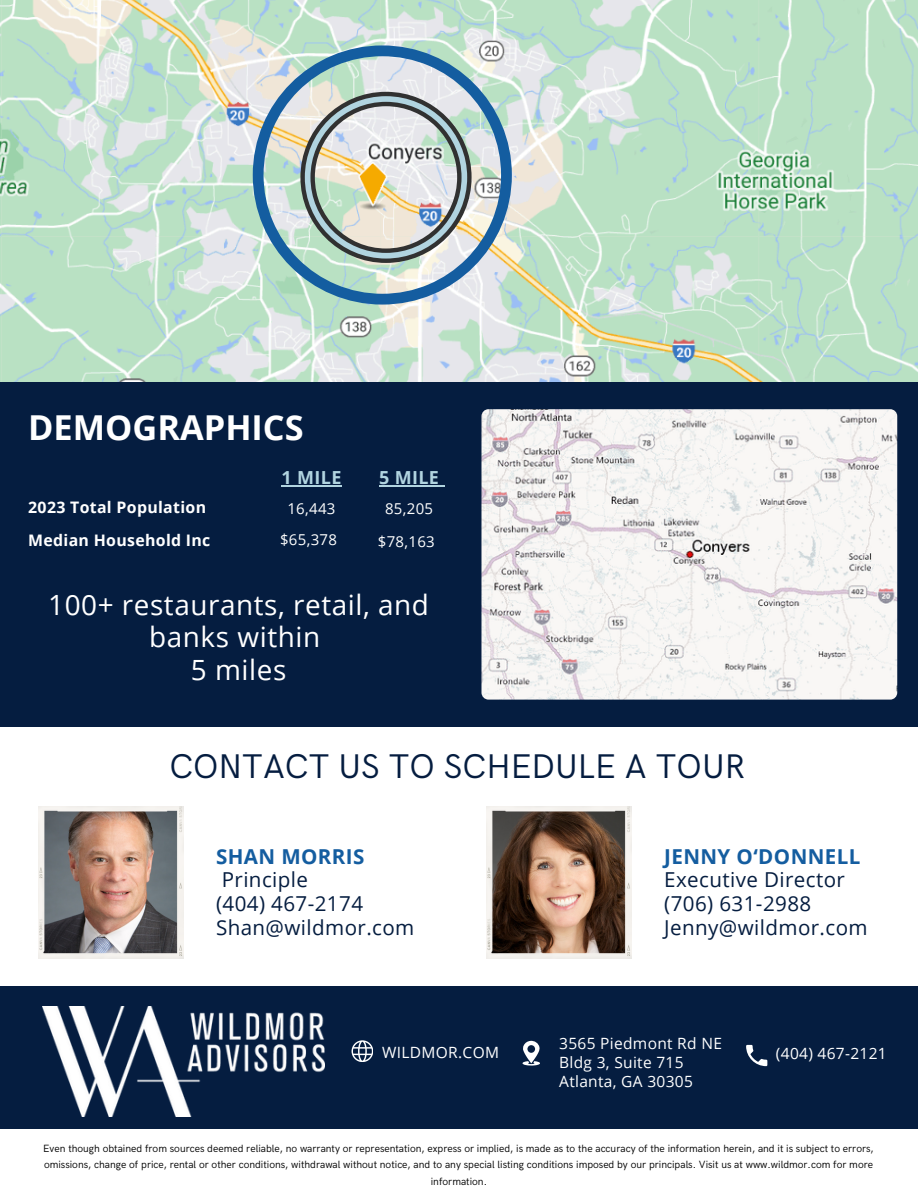
<style>
.page{position:relative;width:918px;height:1188px;background:#fff}
.page>*{position:absolute;margin:0;border:0;box-sizing:border-box;transform-origin:0 0}
.t1{font:34.35px "HK Grotesk";color:#051d40}
.t2{font:700 34.35px "Open Sans";color:#fff}
.t3{font:27.9px/32.7px "Open Sans";letter-spacing:.02em;color:#fff;text-align:center}
.t4{font:20.55px/23.7px "Open Sans";letter-spacing:.02em;color:#051d40}
.t5{font:700 18px "Open Sans";letter-spacing:.02em;color:#b1d4e0}
.t6{font:700 15.9px "Open Sans";letter-spacing:.02em;color:#fff}
.t7{font:15.45px "Open Sans";letter-spacing:.02em;color:#fff}
.t8{font:15px "Open Sans";letter-spacing:.02em;color:#fff}
.t9{font:10.5px/16.6px "HK Grotesk";color:#000;text-align:center}
.s1{font-weight:700;color:#145da0}
</style>
<div class="page">
<img style="left:0;top:0;width:918px;height:382px">
<div style="left:0;top:382px;width:918px;height:345px;background:#051d40"></div>
<img style="left:481px;top:409px;width:416px;height:291px;border-radius:7px">
<img style="left:39px;top:806px;width:144px;height:152px">
<img style="left:487px;top:806px;width:145px;height:152px">
<div style="left:0;top:986px;width:918px;height:143px;background:#051d40"></div>
<svg style="left:746px;top:1045px;width:21px;height:21px"></svg>
<svg style="left:522px;top:1040px;width:18px;height:26px"></svg>
<svg style="left:352px;top:1040px;width:21px;height:22px"></svg>
<img style="left:42px;top:1007px;width:282px;height:109px">
<svg style="left:253px;top:45px;width:259px;height:259px;background:#b5c6c5"></svg>
<hr style="left:281px;top:485px;width:61px;height:1px;background:#b1d4e0">
<hr style="left:379px;top:486px;width:60px;height:1px;background:#b1d4e0">
<h5 class="t2" style="left:28px;top:404px;width:277px">DEMOGRAPHICS</h5>
<h2 class="t6" style="left:28px;top:496px;width:179px">2023 Total Population</h2>
<p class="t6" style="left:28px;top:529px;width:184px">Median Household Inc</p>
<p class="t5" style="left:281px;top:465px;width:61px">1 MILE</p>
<p class="t5" style="left:379px;top:465px;width:61px">5 MILE</p>
<p class="t8" style="left:287px;top:498px;width:50px">16,443</p>
<h4 class="t8" style="left:385px;top:498px;width:50px">85,205</h4>
<h4 class="t8" style="left:280px;top:529px;width:58px">$65,378</h4>
<p class="t8" style="left:378px;top:531px;width:58px">$78,163</p>
<p class="t3" style="left:48px;top:588px;width:382px">100+ restaurants, retail, and banks within<br>5 miles</p>
<p class="t1" style="left:169px;top:747px;width:577px">CONTACT US TO SCHEDULE A TOUR</p>
<p class="t4" style="left:216px;top:844px;width:200px"><span class="s1">SHAN MORRIS<br></span>Principle<br>(404) 467-2174<br>Shan@wildmor.com</p>
<p class="t4" style="left:664px;top:844px;width:205px"><span class="s1">JENNY O‘DONNELL<br></span>Executive Director (706) 631-2988<br>Jenny@wildmor.com</p>
<p class="t7" style="left:559px;top:1033px;width:164px">3565 Piedmont Rd NE</p>
<h3 class="t7" style="left:559px;top:1052px;width:126px">Bldg 3, Suite 715</h3>
<p class="t7" style="left:559px;top:1071px;width:135px">Atlanta, GA 30305</p>
<p class="t7" style="left:382px;top:1042px;width:118px">WILDMOR.COM</p>
<p class="t7" style="left:776px;top:1043px;width:112px">(404) 467-2121</p>
<p class="t9" style="left:43px;top:1140px;width:832px">Even though obtained from sources deemed reliable, no warranty or representation, express or implied, is made as to the accuracy of the information herein, and it is subject to errors, omissions, change of price, rental or other conditions, withdrawal without notice, and to any special listing conditions imposed by our principals. Visit us at www.wildmor.com for more information.</p>
</div>
